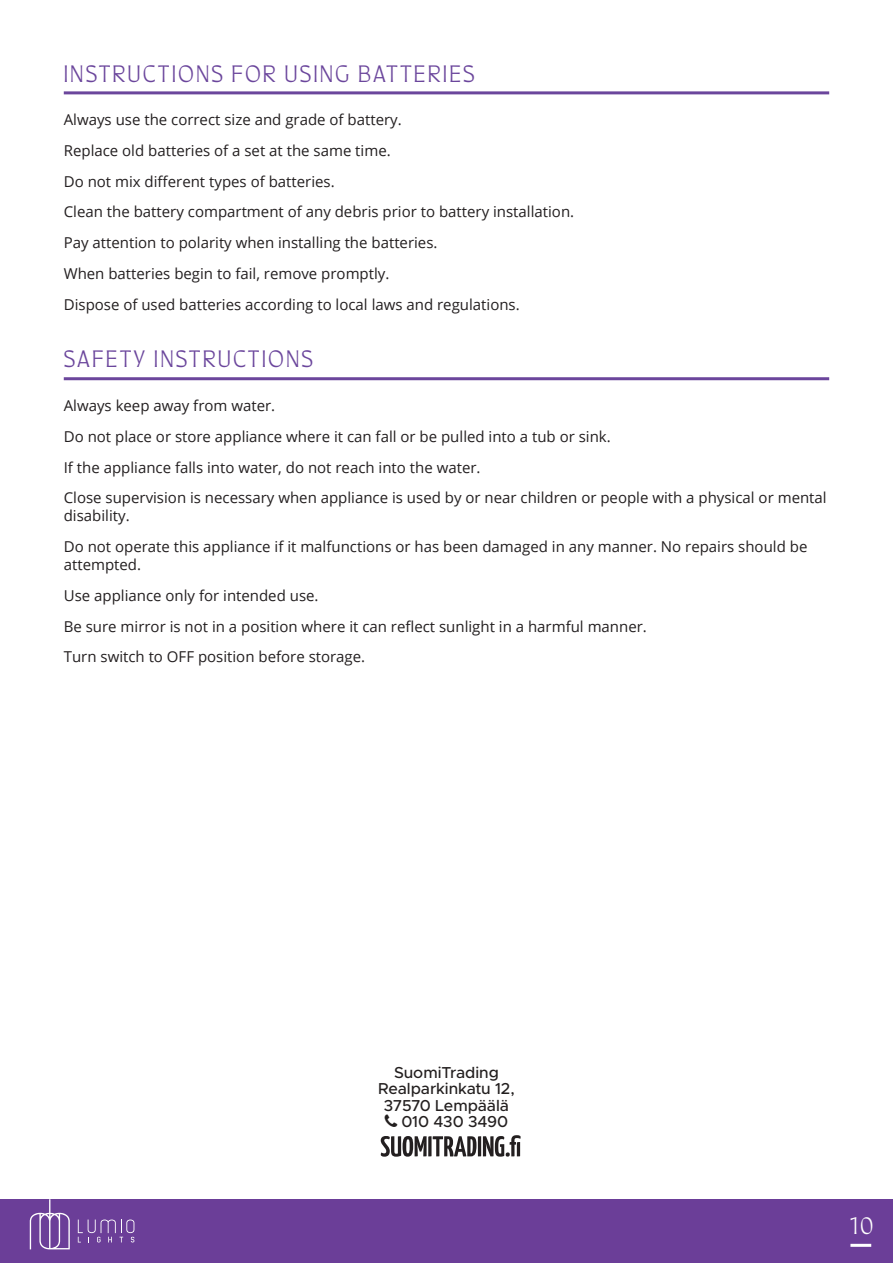
<style>
.page{position:relative;width:893px;height:1263px;background:#fff}
.page>*{position:absolute;margin:0;border:0;box-sizing:border-box;transform-origin:0 0}
.Otsikko{font:800 25.5px "Quiverleaf CF";letter-spacing:.08em;color:#6b469c}
.t1{font:800 25.5px "Quiverleaf CF";color:#fff}
.t2{font:500 15.9px "Metropolis";letter-spacing:-.005em;color:#231f1f}
.Leipäteksti{font:15px/18px "Open Sans";color:#231f20}
</style>
<div class="page">
<div style="left:0;top:1199px;width:893px;height:64px;background:#6b3e98"></div>
<svg style="left:78px;top:1219px;width:56px;height:24px"></svg>
<svg style="left:30px;top:1199px;width:40px;height:50px"></svg>
<hr style="left:850px;top:1244px;width:21px;height:3px;background:#fff">
<svg style="left:381px;top:1135px;width:140px;height:22px"></svg>
<hr style="left:64px;top:91px;width:765px;height:3px;background:#6b469c">
<hr style="left:64px;top:377px;width:765px;height:3px;background:#6b469c">
<p class="Otsikko" style="left:64px;top:55px;width:412px">INSTRUCTIONS FOR USING BATTERIES</p>
<p class="Leipäteksti" style="left:64px;top:110px;width:339px">Always use the correct size and grade of battery.</p>
<p class="Leipäteksti" style="left:64px;top:141px;width:328px">Replace old batteries of a set at the same time.</p>
<p class="Leipäteksti" style="left:64px;top:172px;width:272px">Do not mix different types of batteries.</p>
<p class="Leipäteksti" style="left:64px;top:203px;width:512px">Clean the battery compartment of any debris prior to battery installation.</p>
<p class="Leipäteksti" style="left:64px;top:233px;width:375px">Pay attention to polarity when installing the batteries.</p>
<p class="Leipäteksti" style="left:64px;top:264px;width:327px">When batteries begin to fail, remove promptly.</p>
<p class="Leipäteksti" style="left:64px;top:295px;width:457px">Dispose of used batteries according to local laws and regulations.</p>
<p class="Otsikko" style="left:64px;top:341px;width:251px">SAFETY INSTRUCTIONS</p>
<p class="Leipäteksti" style="left:64px;top:396px;width:213px">Always keep away from water.</p>
<p class="Leipäteksti" style="left:64px;top:427px;width:549px">Do not place or store appliance where it can fall or be pulled into a tub or sink.</p>
<p class="Leipäteksti" style="left:64px;top:458px;width:418px">If the appliance falls into water, do not reach into the water.</p>
<p class="Leipäteksti" style="left:64px;top:488px;width:764px">Close supervision is necessary when appliance is used by or near children or people with a physical or mental disability.</p>
<p class="Leipäteksti" style="left:64px;top:537px;width:745px">Do not operate this appliance if it malfunctions or has been damaged in any manner. No repairs should be attempted.</p>
<p class="Leipäteksti" style="left:64px;top:586px;width:256px">Use appliance only for intended use.</p>
<p class="Leipäteksti" style="left:64px;top:617px;width:585px">Be sure mirror is not in a position where it can reflect sunlight in a harmful manner.</p>
<p class="Leipäteksti" style="left:64px;top:647px;width:303px">Turn switch to OFF position before storage.</p>
<p class="t2" style="left:394px;top:1062px;width:106px">SuomiTrading</p>
<p class="t2" style="left:378px;top:1079px;width:138px">Realparkinkatu 12,</p>
<p class="t2" style="left:384px;top:1095px;width:127px">37570 Lempäälä</p>
<p class="t2" style="left:401px;top:1112px;width:108px">010 430 3490</p>
<h1 class="t1" style="left:850px;top:1207px;width:24px">10</h1>
</div>
